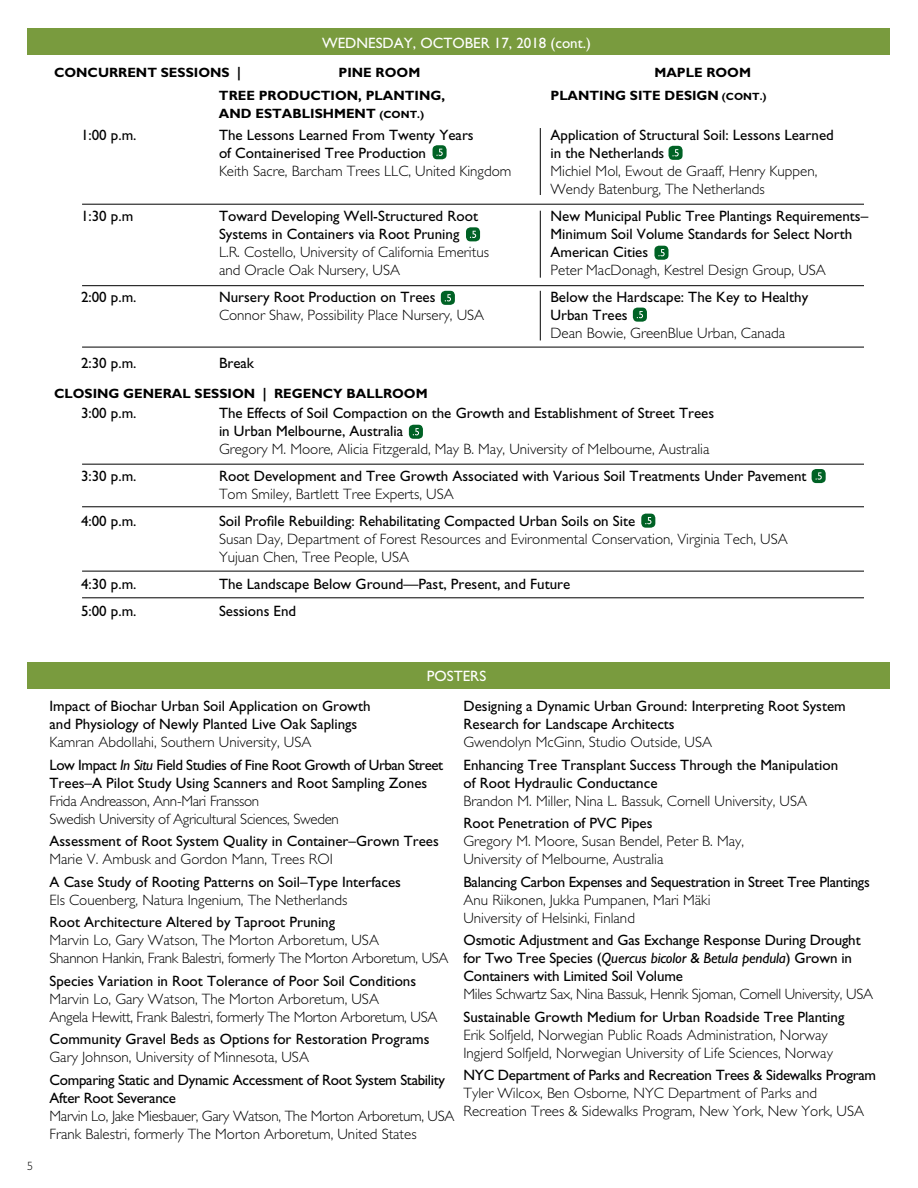
<style>
.page{position:relative;width:918px;height:1188px;background:#fff}
.page>*{position:absolute;margin:0;border:0;box-sizing:border-box;transform-origin:0 0}
.t1{font:15px/18px "Gill Sans";color:#000}
.t2{font:300 15px/18px "Gill Sans";color:#000}
.t3{font:300 15px/18px "Gill Sans";letter-spacing:-.02em;color:#000}
.t4{font:15px/18px "Gill Sans";letter-spacing:-.02em;color:#000}
.t5{font:15px "Gill Sans";color:#fff}
.t6{font:700 13.5px "Gill Sans";color:#000}
.t7{font:300 12px "Gill Sans";color:#000}
.s1{font-size:10.5px}
.s2{font-weight:400}
.s3{font-style:italic}
</style>
<div class="page">
<div style="left:28px;top:662px;width:862px;height:27px;background:#799b3e"></div>
<div style="left:28px;top:28px;width:862px;height:28px;background:#799b3e"></div>
<hr style="left:82px;top:204px;width:782px;height:1px;background:#000">
<hr style="left:82px;top:285px;width:782px;height:1px;background:#000">
<hr style="left:82px;top:347px;width:782px;height:1px;background:#000">
<hr style="left:82px;top:464px;width:782px;height:1px;background:#000">
<hr style="left:82px;top:506px;width:782px;height:1px;background:#000">
<hr style="left:82px;top:571px;width:782px;height:1px;background:#000">
<hr style="left:82px;top:597px;width:782px;height:1px;background:#000">
<hr style="left:540px;top:128px;width:1px;height:67px;background:#000">
<hr style="left:540px;top:211px;width:1px;height:67px;background:#000">
<hr style="left:540px;top:291px;width:1px;height:49px;background:#000">
<div style="left:641px;top:514px;width:14px;height:14px;background:#006225;border-radius:4px"></div>
<svg style="left:645px;top:517px;width:6px;height:7px"></svg>
<div style="left:409px;top:425px;width:14px;height:14px;background:#006225;border-radius:4px"></div>
<svg style="left:413px;top:428px;width:6px;height:7px"></svg>
<div style="left:441px;top:291px;width:14px;height:14px;background:#006225;border-radius:4px"></div>
<svg style="left:445px;top:294px;width:6px;height:7px"></svg>
<div style="left:633px;top:308px;width:14px;height:14px;background:#006225;border-radius:4px"></div>
<svg style="left:637px;top:311px;width:6px;height:7px"></svg>
<div style="left:669px;top:146px;width:14px;height:14px;background:#006225;border-radius:4px"></div>
<svg style="left:672px;top:149px;width:7px;height:7px"></svg>
<div style="left:654px;top:246px;width:15px;height:14px;background:#006225;border-radius:4px"></div>
<svg style="left:658px;top:249px;width:7px;height:7px"></svg>
<div style="left:466px;top:227px;width:14px;height:14px;background:#006225;border-radius:4px"></div>
<svg style="left:470px;top:231px;width:6px;height:7px"></svg>
<div style="left:433px;top:145px;width:14px;height:14px;background:#006225;border-radius:4px"></div>
<svg style="left:436px;top:149px;width:7px;height:7px"></svg>
<div style="left:812px;top:469px;width:14px;height:14px;background:#006225;border-radius:4px"></div>
<svg style="left:816px;top:472px;width:6px;height:8px"></svg>
<p class="t5" style="left:322px;top:34px;width:270px">WEDNESDAY, OCTOBER 17, 2018 (cont.)</p>
<p class="t6" style="left:54px;top:65px;width:189px">CONCURRENT SESSIONS |</p>
<p class="t6" style="left:219px;top:87px;width:228px">TREE PRODUCTION, PLANTING,</p>
<p class="t6" style="left:551px;top:87px;width:218px">PLANTING SITE DESIGN <span class="s1">(CONT.)</span></p>
<p class="t6" style="left:219px;top:105px;width:207px">AND ESTABLISHMENT <span class="s1">(CONT.)</span></p>
<p class="t1" style="left:81px;top:126px;width:57px">1:00 p.m.</p>
<p class="t1" style="left:219px;top:126px;width:256px">The Lessons Learned From Twenty Years</p>
<p class="t1" style="left:550px;top:126px;width:285px">Application of Structural Soil: Lessons Learned</p>
<p class="t1" style="left:219px;top:144px;width:209px">of Containerised Tree Production</p>
<p class="t1" style="left:550px;top:144px;width:115px">in the Netherlands</p>
<p class="t2" style="left:219px;top:163px;width:294px">Keith Sacre, Barcham Trees LLC, United Kingdom</p>
<p class="t2" style="left:550px;top:163px;width:268px">Michiel Mol, Ewout de Graaff, Henry Kuppen,<br>Wendy Batenburg, The Netherlands</p>
<p class="t1" style="left:81px;top:207px;width:54px">1:30 p.m</p>
<p class="t1" style="left:219px;top:207px;width:261px">Toward Developing Well-Structured Root</p>
<p class="t1" style="left:550px;top:207px;width:319px">New Municipal Public Tree Plantings Requirements–</p>
<p class="t1" style="left:219px;top:225px;width:242px">Systems in Containers via Root Pruning</p>
<p class="t1" style="left:550px;top:225px;width:303px">Minimum Soil Volume Standards for Select North</p>
<p class="t2" style="left:219px;top:244px;width:271px">L.R. Costello, University of California Emeritus</p>
<p class="t1" style="left:550px;top:243px;width:99px">American Cities</p>
<p class="t2" style="left:219px;top:262px;width:183px">and Oracle Oak Nursery, USA</p>
<p class="t2" style="left:550px;top:262px;width:277px">Peter MacDonagh, Kestrel Design Group, USA</p>
<p class="t1" style="left:81px;top:288px;width:57px">2:00 p.m.</p>
<p class="t1" style="left:219px;top:288px;width:218px">Nursery Root Production on Trees</p>
<p class="t1" style="left:550px;top:288px;width:259px">Below the Hardscape: The Key to Healthy</p>
<p class="t2" style="left:219px;top:307px;width:267px">Connor Shaw, Possibility Place Nursery, USA</p>
<p class="t2" style="left:550px;top:307px;width:236px"><span class="s2">Urban Trees<br></span>Dean Bowie, GreenBlue Urban, Canada</p>
<p class="t1" style="left:81px;top:354px;width:57px">2:30 p.m.</p>
<p class="t1" style="left:219px;top:354px;width:37px">Break</p>
<p class="t6" style="left:54px;top:386px;width:375px">CLOSING GENERAL SESSION | REGENCY BALLROOM</p>
<p class="t1" style="left:81px;top:404px;width:57px">3:00 p.m.</p>
<p class="t1" style="left:219px;top:404px;width:497px">The Effects of Soil Compaction on the Growth and Establishment of Street Trees in Urban Melbourne, Australia</p>
<p class="t2" style="left:219px;top:440px;width:492px">Gregory M. Moore, Alicia Fitzgerald, May B. May, University of Melbourne, Australia</p>
<p class="t1" style="left:81px;top:467px;width:57px">3:30 p.m.</p>
<p class="t1" style="left:219px;top:467px;width:589px">Root Development and Tree Growth Associated with Various Soil Treatments Under Pavement</p>
<p class="t2" style="left:219px;top:485px;width:236px">Tom Smiley, Bartlett Tree Experts, USA</p>
<p class="t1" style="left:81px;top:512px;width:57px">4:00 p.m.</p>
<p class="t1" style="left:219px;top:512px;width:418px">Soil Profile Rebuilding: Rehabilitating Compacted Urban Soils on Site</p>
<p class="t2" style="left:219px;top:530px;width:570px">Susan Day, Department of Forest Resources and Evironmental Conservation, Virginia Tech, USA</p>
<p class="t2" style="left:219px;top:548px;width:192px">Yujuan Chen, Tree People, USA</p>
<p class="t1" style="left:81px;top:575px;width:57px">4:30 p.m.</p>
<p class="t1" style="left:219px;top:575px;width:353px">The Landscape Below Ground—Past, Present, and Future</p>
<p class="t1" style="left:81px;top:602px;width:57px">5:00 p.m.</p>
<p class="t1" style="left:219px;top:602px;width:79px">Sessions End</p>
<p class="t6" style="left:339px;top:65px;width:83px">PINE ROOM</p>
<p class="t6" style="left:654px;top:65px;width:98px">MAPLE ROOM</p>
<p class="t7" style="left:27px;top:1159px;width:7px">5</p>
<p class="t5" style="left:427px;top:667px;width:61px">POSTERS</p>
<p class="t1" style="left:50px;top:697px;width:323px">Impact of Biochar Urban Soil Application on Growth and Physiology of Newly Planted Live Oak Saplings</p>
<p class="t2" style="left:50px;top:734px;width:263px">Kamran Abdollahi, Southern University, USA</p>
<p class="t1" style="left:50px;top:756px;width:395px">Low Impact <span class="s3">In Situ</span> Field Studies of Fine Root Growth of Urban Street<br>Trees–A Pilot Study Using Scanners and Root Sampling Zones</p>
<p class="t3" style="left:50px;top:792px;width:291px">Frida Andreasson, Ann-Mari Fransson<br>Swedish University of Agricultural Sciences, Sweden</p>
<p class="t1" style="left:50px;top:832px;width:391px">Assessment of Root System Quality in Container–Grown Trees</p>
<p class="t2" style="left:50px;top:851px;width:285px">Marie V. Ambusk and Gordon Mann, Trees ROI</p>
<p class="t1" style="left:50px;top:873px;width:353px">A Case Study of Rooting Patterns on Soil–Type Interfaces</p>
<p class="t2" style="left:50px;top:891px;width:299px">Els Couenberg, Natura Ingenium, The Netherlands</p>
<p class="t1" style="left:50px;top:913px;width:287px">Root Architecture Altered by Taproot Pruning</p>
<p class="t2" style="left:50px;top:932px;width:331px">Marvin Lo, Gary Watson, The Morton Arboretum, USA</p>
<p class="t3" style="left:50px;top:950px;width:401px">Shannon Hankin, Frank Balestri, formerly The Morton Arboretum, USA</p>
<p class="t1" style="left:50px;top:972px;width:368px">Species Variation in Root Tolerance of Poor Soil Conditions</p>
<p class="t2" style="left:50px;top:990px;width:331px">Marvin Lo, Gary Watson, The Morton Arboretum, USA</p>
<p class="t3" style="left:50px;top:1006px;width:389px;line-height:22.5px">Angela Hewitt, Frank Balestri, formerly The Morton Arboretum, USA<br><span class="s2">Community Gravel Beds as Options for Restoration Programs</span></p>
<p class="t2" style="left:50px;top:1049px;width:261px">Gary Johnson, University of Minnesota, USA</p>
<p class="t4" style="left:50px;top:1071px;width:397px">Comparing Static and Dynamic Accessment of Root System Stability<br>After Root Severance</p>
<p class="t3" style="left:50px;top:1107px;width:407px">Marvin Lo, Jake Miesbauer, Gary Watson, The Morton Arboretum, USA</p>
<p class="t2" style="left:50px;top:1125px;width:369px">Frank Balestri, formerly The Morton Arboretum, United States</p>
<p class="t1" style="left:464px;top:697px;width:384px">Designing a Dynamic Urban Ground: Interpreting Root System<br>Research for Landscape Architects</p>
<p class="t2" style="left:464px;top:734px;width:250px">Gwendolyn McGinn, Studio Outside, USA</p>
<p class="t1" style="left:464px;top:756px;width:376px">Enhancing Tree Transplant Success Through the Manipulation of Root Hydraulic Conductance</p>
<p class="t2" style="left:464px;top:792px;width:345px">Brandon M. Miller, Nina L. Bassuk, Cornell University, USA</p>
<p class="t1" style="left:464px;top:814px;width:190px">Root Penetration of PVC Pipes</p>
<p class="t2" style="left:464px;top:833px;width:282px">Gregory M. Moore, Susan Bendel, Peter B. May,<br>University of Melbourne, Australia</p>
<p class="t4" style="left:464px;top:873px;width:408px">Balancing Carbon Expenses and Sequestration in Street Tree Plantings</p>
<p class="t2" style="left:464px;top:891px;width:248px">Anu Riikonen, Jukka Pumpanen, Mari Mäki<br>University of Helsinki, Finland</p>
<p class="t1" style="left:464px;top:931px;width:399px">Osmotic Adjustment and Gas Exchange Response During Drought for Two Tree Species (<span class="s3">Quercus bicolor</span> &amp; <span class="s3">Betula pendula</span>) Grown in</p>
<p class="t1" style="left:464px;top:967px;width:221px">Containers with Limited Soil Volume</p>
<p class="t3" style="left:464px;top:986px;width:411px">Miles Schwartz Sax, Nina Bassuk, Henrik Sjoman, Cornell University, USA</p>
<p class="t1" style="left:464px;top:1008px;width:383px">Sustainable Growth Medium for Urban Roadside Tree Planting</p>
<p class="t2" style="left:464px;top:1026px;width:366px">Erik Solfjeld, Norwegian Public Roads Administration, Norway</p>
<p class="t2" style="left:464px;top:1044px;width:371px">Ingjerd Solfjeld, Norwegian University of Life Sciences, Norway</p>
<p class="t4" style="left:464px;top:1066px;width:414px">NYC Department of Parks and Recreation Trees &amp; Sidewalks Program</p>
<p class="t2" style="left:464px;top:1085px;width:402px">Tyler Wilcox, Ben Osborne, NYC Department of Parks and<br>Recreation Trees &amp; Sidewalks Program, New York, New York, USA</p>
</div>
